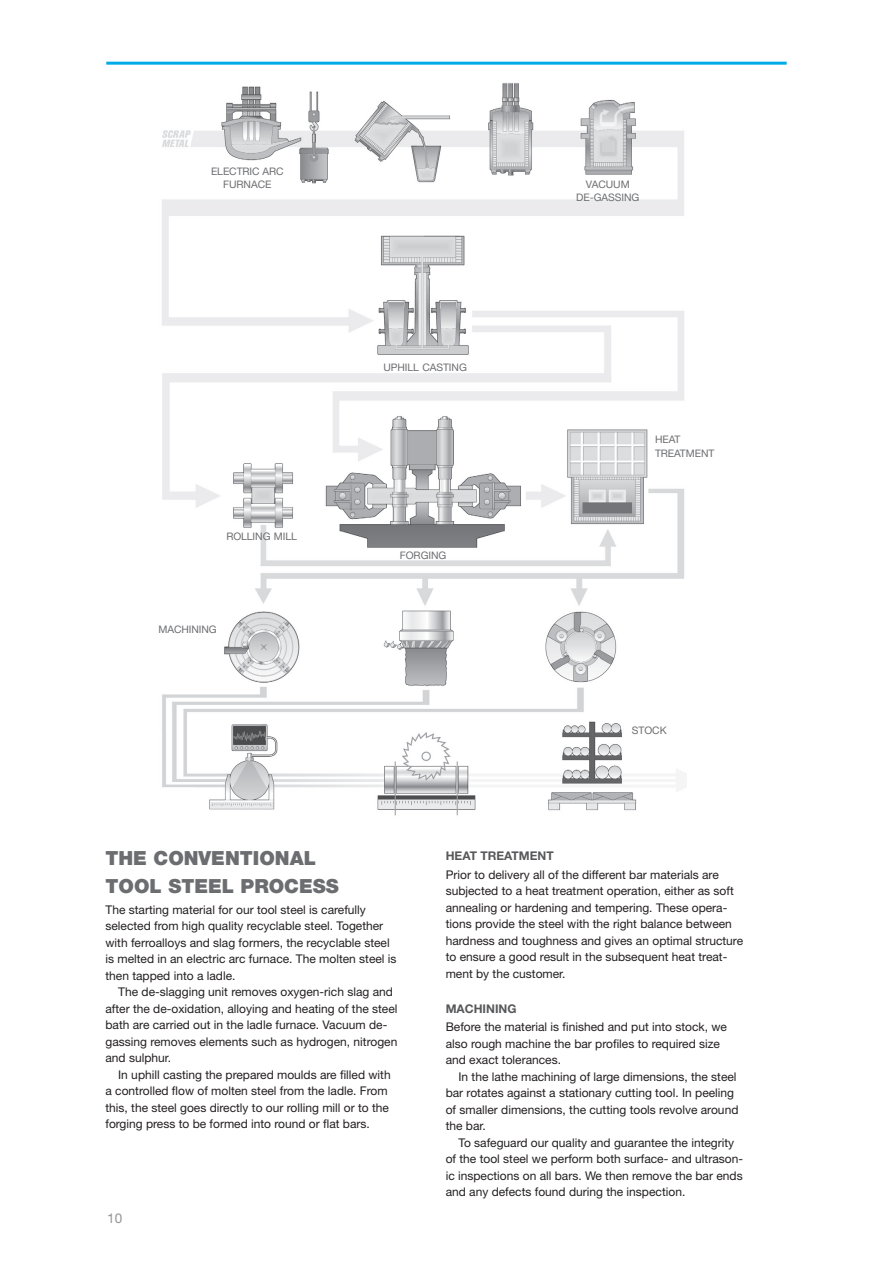
<style>
.page{position:relative;width:893px;height:1263px;background:#fff}
.page>*{position:absolute;margin:0;border:0;box-sizing:border-box;transform-origin:0 0}
.Rubrik{font:900 19.5px "Helvetica Neue";color:#6c6d70}
.t1{font:13.5px "Helvetica Neue";color:#939598}
.t2{font:12px/16.5px "Helvetica Neue";color:#231f20}
.t3{font:700 12px "Helvetica Neue";color:#57585a}
.Underrubrik_2{font:10.35px "Helvetica Neue";letter-spacing:-.005em;color:#6c6d70}
.Tabelltext{font:10.35px/13.4px "Helvetica Neue";letter-spacing:-.005em;color:#6c6d70;text-align:center}
</style>
<div class="page">
<img style="left:162px;top:83px;width:524px;height:733px">
<div style="left:162px;top:636px;width:58px;height:29px;background:#fff"></div>
<hr style="left:106px;top:62px;width:681px;height:3px;background:#00abe7">
<p class="Tabelltext" style="left:211px;top:164px;width:74px">ELECTRIC ARC</p>
<p class="Tabelltext" style="left:223px;top:177px;width:50px">FURNACE</p>
<p class="Underrubrik_2" style="left:226px;top:530px;width:72px">ROLLING MILL</p>
<p class="Underrubrik_2" style="left:158px;top:623px;width:60px">MACHINING</p>
<p class="Underrubrik_2" style="left:383px;top:361px;width:85px">UPHILL CASTING</p>
<p class="Underrubrik_2" style="left:400px;top:549px;width:48px">FORGING</p>
<p class="Tabelltext" style="left:576px;top:177px;width:65px">VACUUM<br>DE-GASSING</p>
<p class="Underrubrik_2" style="left:655px;top:433px;width:27px">HEAT</p>
<p class="Underrubrik_2" style="left:655px;top:447px;width:61px">TREATMENT</p>
<p class="Underrubrik_2" style="left:632px;top:724px;width:36px">STOCK</p>
<p class="Rubrik" style="left:105px;top:847px;width:212px">THE CONVENTIONAL</p>
<p class="Rubrik" style="left:105px;top:874px;width:235px">TOOL STEEL PROCESS</p>
<p class="t2" style="left:105px;top:901px;width:293px">The starting material for our tool steel is carefully selected from high quality recyclable steel. Together with ferroalloys and slag formers, the recyclable steel is melted in an electric arc furnace. The molten steel is then tapped into a ladle.</p>
<p class="t2" style="left:105px;top:984px;width:294px;text-indent:13px">The de-slagging unit removes oxygen-rich slag and after the de-oxidation, alloying and heating of the steel bath are carried out in the ladle furnace. Vacuum de&shy;gassing removes elements such as hydrogen, nitrogen and sulphur.</p>
<p class="t2" style="left:105px;top:1066px;width:287px;text-indent:13px">In uphill casting the prepared moulds are filled with a controlled flow of molten steel from the ladle. From this, the steel goes directly to our rolling mill or to the forging press to be formed into round or flat bars.</p>
<p class="t1" style="left:107px;top:1210px;width:16px">10</p>
<p class="t3" style="left:446px;top:848px;width:109px">HEAT TREATMENT</p>
<p class="t2" style="left:446px;top:866px;width:299px">Prior to delivery all of the different bar materials are subjected to a heat treatment operation, either as soft annealing or hardening and tempering. These opera&shy;tions provide the steel with the right balance between hardness and toughness and gives an optimal structure to ensure a good result in the subsequent heat treat&shy;ment by the customer.</p>
<p class="t3" style="left:446px;top:1001px;width:72px">MACHINING</p>
<p class="t2" style="left:446px;top:1018px;width:283px">Before the material is finished and put into stock, we also rough machine the bar profiles to required size and exact tolerances.</p>
<p class="t2" style="left:446px;top:1068px;width:294px;text-indent:13px">In the lathe machining of large dimensions, the steel bar rotates against a stationary cutting tool. In peeling of smaller dimensions, the cutting tools revolve around the bar.</p>
<p class="t2" style="left:446px;top:1134px;width:299px;text-indent:13px">To safeguard our quality and guarantee the integrity of the tool steel we perform both surface- and ultrason&shy;ic inspections on all bars. We then remove the bar ends and any defects found during the inspection.</p>
</div>
